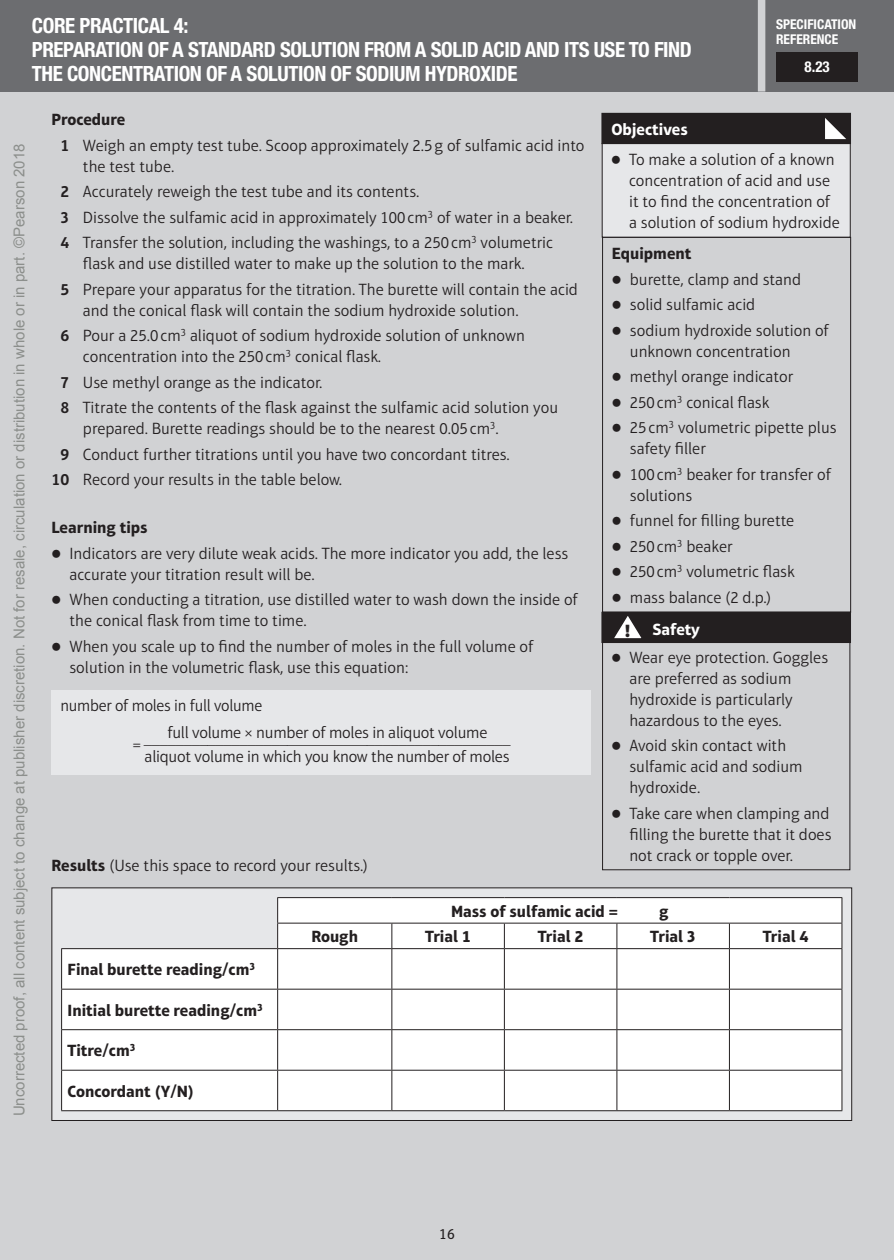
<style>
.page{position:relative;width:894px;height:1260px;background:#fff}
.page>*{position:absolute;margin:0;border:0;box-sizing:border-box;transform-origin:0 0}
.t1{font:700 condensed 21px/24px "Helvetica Neue LTW1 G";letter-spacing:-.02em;color:#fff}
.t2{font:300 16.5px/21px "Aptifer Sans LT Pro";color:#231f20}
.t3{font:700 16.5px "Aptifer Sans LT Pro";color:#231f20}
.t4{font:700 16.5px "Aptifer Sans LT Pro";color:#fff}
.t5{font:15px "Arial";color:#8c8f8c}
.t6{font:700 condensed 15px "Helvetica Neue LTW1 G";color:#fff}
.t7{font:15px "Aptifer Sans LT Pro";color:#231f20}
.t8{font:300 14.1px "Aptifer Sans LT Pro";color:#231f20;scale:1.17 1}
.t9{font:700 condensed 13.5px/15.3px "Helvetica Neue LTW1 G";color:#fff}
.s1{font-weight:700}
.s2{font-weight:600}
.s3{font-weight:900;font-size:18px;color:#231f20}
</style>
<div class="page">
<div style="left:0;top:92px;width:894px;height:1167px;background:#d1d2d4"></div>
<div style="left:0;top:0;width:894px;height:92px;background:#6c6d70"></div>
<div style="left:51px;top:689px;width:540px;height:85px;background:#e6e7e9"></div>
<div style="left:52px;top:887px;width:800px;height:233px;background:#e6e7e9"></div>
<hr style="left:61px;top:948px;width:1px;height:40px;background:#231f20">
<hr style="left:61px;top:988px;width:217px;height:1px;background:#231f20">
<hr style="left:61px;top:989px;width:1px;height:40px;background:#231f20">
<hr style="left:61px;top:1029px;width:1px;height:40px;background:#231f20">
<hr style="left:61px;top:1069px;width:217px;height:1px;background:#231f20">
<hr style="left:61px;top:1070px;width:1px;height:40px;background:#231f20">
<hr style="left:61px;top:1110px;width:217px;height:1px;background:#231f20">
<hr style="left:278px;top:1110px;width:114px;height:1px;background:#231f20">
<hr style="left:392px;top:1110px;width:112px;height:1px;background:#231f20">
<hr style="left:504px;top:1110px;width:113px;height:1px;background:#231f20">
<hr style="left:617px;top:1110px;width:112px;height:1px;background:#231f20">
<hr style="left:729px;top:1110px;width:113px;height:1px;background:#231f20">
<svg style="left:62px;top:898px;width:780px;height:212px;background:#f7f6f7"></svg>
<hr style="left:277px;top:897px;width:115px;height:1px;background:#231f20">
<hr style="left:392px;top:897px;width:112px;height:1px;background:#231f20">
<hr style="left:504px;top:897px;width:113px;height:1px;background:#231f20">
<hr style="left:617px;top:897px;width:112px;height:1px;background:#231f20">
<hr style="left:729px;top:897px;width:113px;height:1px;background:#231f20">
<hr style="left:277px;top:922px;width:115px;height:1px;background:#231f20">
<div style="left:602px;top:641px;width:248px;height:229px;border:1px solid #231f20"></div>
<div style="left:602px;top:612px;width:248px;height:30px;background:#231f20"></div>
<svg style="left:614px;top:616px;width:28px;height:23px"></svg>
<div style="left:601px;top:611px;width:250px;height:32px;border:2px solid #231f20"></div>
<div style="left:602px;top:237px;width:249px;height:375px;border:1px solid #231f20"></div>
<div style="left:602px;top:143px;width:248px;height:94px;background:#e6e7e9"></div>
<div style="left:602px;top:114px;width:248px;height:29px;background:#231f20"></div>
<div style="left:601px;top:113px;width:250px;height:31px;border:2px solid #231f20"></div>
<svg style="left:825px;top:118px;width:21px;height:21px"></svg>
<div style="left:776px;top:52px;width:82px;height:29px;background:#231f20"></div>
<div style="left:758px;top:0;width:7px;height:92px;background:#d1d2d4"></div>
<p class="t1" style="left:32px;top:14px;width:661px">CORE PRACTICAL 4:<br>PREPARATION OF A STANDARD SOLUTION FROM A SOLID ACID AND ITS USE TO FIND<br>THE CONCENTRATION OF A SOLUTION OF SODIUM HYDROXIDE</p>
<p class="t9" style="left:776px;top:16px;width:82px">SPECIFICATION<br>REFERENCE</p>
<p class="t6" style="left:804px;top:58px;width:27px">8.23</p>
<p class="t5" style="left:9px;top:1116px;width:974px;rotate:-90deg">Uncorrected proof, all content subject to change at publisher discretion. Not for resale, circulation or distribution in whole or in part. ©Pearson 2018</p>
<p class="t2" style="left:60px;top:107px;width:526px;line-height:25.5px;text-indent:-9px"><span class="s1">Procedure<br></span><span class="s2">1</span> Weigh an empty test tube. Scoop approximately 2.5g of sulfamic acid into</p>
<p class="t2" style="left:60px;top:153px;width:514px;line-height:25.5px;text-indent:23px">the test tube.<br><span class="s2">2</span> Accurately reweigh the test tube and its contents.<br><span class="s2">3</span> Dissolve the sulfamic acid in approximately 100cm<sup>3</sup> of water in a beaker.<br><span class="s2">4</span> Transfer the solution, including the washings, to a 250cm<sup>3</sup> volumetric</p>
<p class="t2" style="left:60px;top:251px;width:519px;line-height:25.5px;text-indent:23px">flask and use distilled water to make up the solution to the mark.<br><span class="s2">5</span> Prepare your apparatus for the titration. The burette will contain the acid</p>
<p class="t2" style="left:60px;top:297px;width:466px;line-height:25.5px;text-indent:23px">and the conical flask will contain the sodium hydroxide solution.<br><span class="s2">6</span> Pour a 25.0cm<sup>3</sup> aliquot of sodium hydroxide solution of unknown</p>
<p class="t2" style="left:60px;top:344px;width:499px;line-height:25.5px;text-indent:23px">concentration into the 250cm<sup>3</sup> conical flask.<br><span class="s2">7</span> Use methyl orange as the indicator.<br><span class="s2">8</span> Titrate the contents of the flask against the sulfamic acid solution you</p>
<p class="t2" style="left:83px;top:418px;width:417px">prepared. Burette readings should be to the nearest 0.05cm<sup>3</sup>.</p>
<p class="t2" style="left:60px;top:444px;width:451px"><span class="s2">9</span> Conduct further titrations until you have two concordant titres.</p>
<p class="t2" style="left:51px;top:469px;width:292px"><span class="s2">10</span> Record your results in the table below.</p>
<p class="t3" style="left:51px;top:518px;width:98px">Learning tips</p>
<p class="t2" style="left:69px;top:543px;width:500px;text-indent:-18px">● Indicators are very dilute weak acids. The more indicator you add, the less accurate your titration result will be.</p>
<p class="t2" style="left:69px;top:589px;width:510px;text-indent:-18px">● When conducting a titration, use distilled water to wash down the inside of the conical flask from time to time.</p>
<p class="t2" style="left:69px;top:636px;width:465px;text-indent:-18px">● When you scale up to find the number of moles in the full volume of solution in the volumetric flask, use this equation:</p>
<p class="t2" style="left:60px;top:695px;width:203px">number of moles in full volume</p>
<p class="t2" style="left:133px;top:734px;width:10px">=</p>
<p class="t2" style="left:167px;top:721px;width:322px">full volume × number of moles in aliquot volume</p>
<p class="t8" style="left:144px;top:731px;width:315px">______________________________________________</p>
<p class="t2" style="left:145px;top:746px;width:366px">aliquot volume in which you know the number of moles</p>
<p class="t2" style="left:51px;top:854px;width:318px"><span class="s1">Results</span> (Use this space to record your results.)</p>
<p class="t4" style="left:611px;top:119px;width:78px">Objectives</p>
<p class="t2" style="left:629px;top:149px;width:212px;text-indent:-18px">● To make a solution of a known concentration of acid and use it to find the concentration of a solution of sodium hydroxide</p>
<p class="t3" style="left:612px;top:243px;width:81px">Equipment</p>
<p class="t2" style="left:612px;top:268px;width:191px">● burette, clamp and stand</p>
<p class="t2" style="left:612px;top:294px;width:145px">● solid sulfamic acid</p>
<p class="t2" style="left:630px;top:319px;width:200px;text-indent:-18px">● sodium hydroxide solution of unknown concentration</p>
<p class="t2" style="left:612px;top:366px;width:183px">● methyl orange indicator</p>
<p class="t2" style="left:612px;top:391px;width:159px">● 250cm<sup>3</sup> conical flask</p>
<p class="t2" style="left:630px;top:417px;width:208px;text-indent:-18px">● 25cm<sup>3</sup> volumetric pipette plus safety filler</p>
<p class="t2" style="left:630px;top:463px;width:203px;text-indent:-18px">● 100cm<sup>3</sup> beaker for transfer of solutions</p>
<p class="t2" style="left:612px;top:510px;width:184px">● funnel for filling burette</p>
<p class="t2" style="left:612px;top:535px;width:122px">● 250cm<sup>3</sup> beaker</p>
<p class="t2" style="left:612px;top:561px;width:184px">● 250cm<sup>3</sup> volumetric flask</p>
<p class="t2" style="left:612px;top:586px;width:161px">● mass balance (2 d.p.)</p>
<p class="t4" style="left:625px;top:619px;width:76px"><span class="s3">!</span> Safety</p>
<p class="t2" style="left:629px;top:646px;width:200px;text-indent:-18px">● Wear eye protection. Goggles are preferred as sodium hydroxide is particularly hazardous to the eyes.</p>
<p class="t2" style="left:629px;top:735px;width:175px;text-indent:-18px">● Avoid skin contact with sulfamic acid and sodium hydroxide.</p>
<p class="t2" style="left:629px;top:802px;width:204px;text-align:justify;text-indent:-18px">● Take care when clamping and filling the burette that it does not crack or topple over.</p>
<p class="t3" style="left:451px;top:900px;width:168px">Mass of sulfamic acid =</p>
<p class="t3" style="left:659px;top:900px;width:11px">g</p>
<p class="t3" style="left:68px;top:959px;width:189px">Final burette reading/cm<sup>3</sup></p>
<p class="t3" style="left:68px;top:999px;width:197px">Initial burette reading/cm<sup>3</sup></p>
<p class="t3" style="left:68px;top:1040px;width:70px">Titre/cm<sup>3</sup></p>
<p class="t3" style="left:68px;top:1080px;width:128px">Concordant (Y/N)</p>
<p class="t3" style="left:311px;top:926px;width:48px">Rough</p>
<p class="t3" style="left:425px;top:926px;width:47px">Trial 1</p>
<p class="t3" style="left:538px;top:926px;width:47px">Trial 2</p>
<p class="t3" style="left:650px;top:926px;width:47px">Trial 3</p>
<p class="t3" style="left:763px;top:926px;width:47px">Trial 4</p>
<p class="t7" style="left:439px;top:1224px;width:17px">16</p>
</div>
